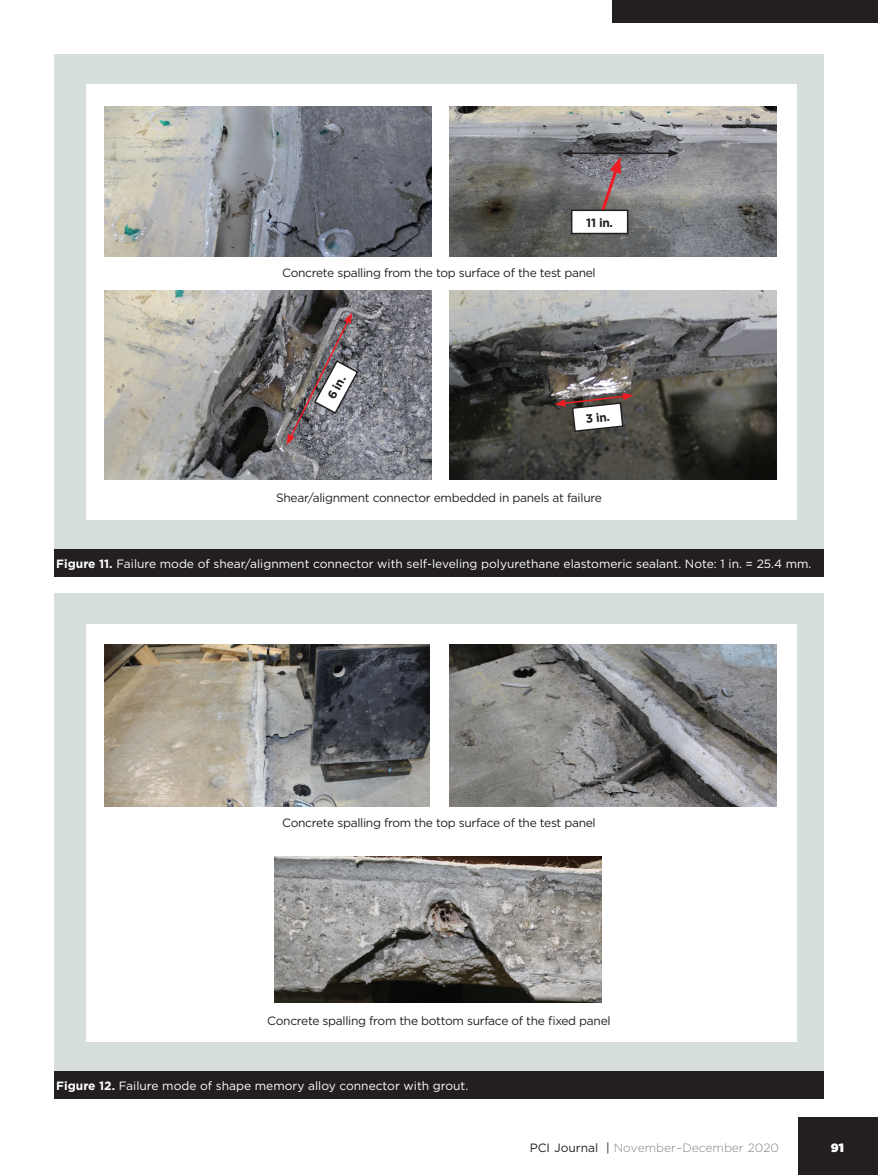
<style>
.page{position:relative;width:878px;height:1175px;background:#fff}
.page>*{position:absolute;margin:0;border:0;box-sizing:border-box;transform-origin:0 0}
.Figure_label{font:12px "Gotham";letter-spacing:-.025em;color:#231f20}
.Figure_caption{font:12px "Gotham";color:#fff}
.t1{font:300 12px "Gotham";color:#808285}
.Figure_label-2{font:700 12px "Gotham";color:#231f20}
.t2{font:900 12px "Gotham";color:#fff}
.s1{font-weight:700}
.s2{font-weight:400;color:#231f20}
</style>
<div class="page">
<div style="left:612px;top:0;width:266px;height:23px;background:#231f20"></div>
<div style="left:798px;top:1117px;width:80px;height:57px;background:#231f20"></div>
<div style="left:54px;top:54px;width:770px;height:503px;background:#d7dfde"></div>
<div style="left:86px;top:84px;width:710px;height:435px;background:#fff"></div>
<div style="left:54px;top:549px;width:770px;height:27px;background:#231f20"></div>
<img style="left:104px;top:106px;width:327px;height:150px">
<img style="left:449px;top:106px;width:327px;height:150px">
<img style="left:104px;top:290px;width:327px;height:189px">
<img style="left:449px;top:290px;width:327px;height:189px">
<hr style="left:570px;top:152px;width:100px;height:2px;background:#231f20">
<svg style="left:562px;top:149px;width:10px;height:8px"></svg>
<svg style="left:668px;top:149px;width:11px;height:8px"></svg>
<svg style="left:598px;top:157px;width:23px;height:52px"></svg>
<div style="left:571px;top:210px;width:56px;height:23px;background:#fff"></div>
<div style="left:571px;top:209px;width:57px;height:25px;border:2px solid #231f20"></div>
<svg style="left:286px;top:313px;width:73px;height:132px;background:#80797c"></svg>
<svg style="left:554px;top:393px;width:79px;height:40px"></svg>
<div style="left:54px;top:594px;width:770px;height:484px;background:#d7dfde"></div>
<div style="left:54px;top:1071px;width:770px;height:27px;background:#231f20"></div>
<div style="left:86px;top:624px;width:710px;height:417px;background:#fff"></div>
<img style="left:104px;top:645px;width:326px;height:162px">
<img style="left:449px;top:645px;width:327px;height:162px">
<img style="left:274px;top:856px;width:328px;height:147px">
<p class="Figure_label-2" style="left:586px;top:214px;width:28px">11 in.</p>
<p class="Figure_label" style="left:282px;top:265px;width:315px">Concrete spalling from the top surface of the test panel</p>
<p class="Figure_label-2" style="left:323px;top:394px;width:26px;rotate:-61deg">6 in.</p>
<p class="Figure_label-2" style="left:584px;top:411px;width:26px;rotate:-6deg">3 in.</p>
<p class="Figure_label" style="left:276px;top:490px;width:327px">Shear/alignment connector embedded in panels at failure</p>
<p class="Figure_caption" style="left:56px;top:556px;width:756px"><span class="s1">Figure 11.</span> Failure mode of shear/alignment connector with self-leveling polyurethane elastomeric sealant. Note: 1 in. = 25.4 mm.</p>
<p class="Figure_label" style="left:282px;top:815px;width:315px">Concrete spalling from the top surface of the test panel</p>
<p class="Figure_label" style="left:267px;top:1013px;width:345px">Concrete spalling from the bottom surface of the fixed panel</p>
<p class="Figure_caption" style="left:56px;top:1077px;width:413px"><span class="s1">Figure 12.</span> Failure mode of shape memory alloy connector with grout.</p>
<p class="t1" style="left:529px;top:1140px;width:251px"><span class="s2">PCI Journal</span> <span class="s2">|</span> November–December 2020</p>
<p class="t2" style="left:830px;top:1139px;width:15px">91</p>
</div>
